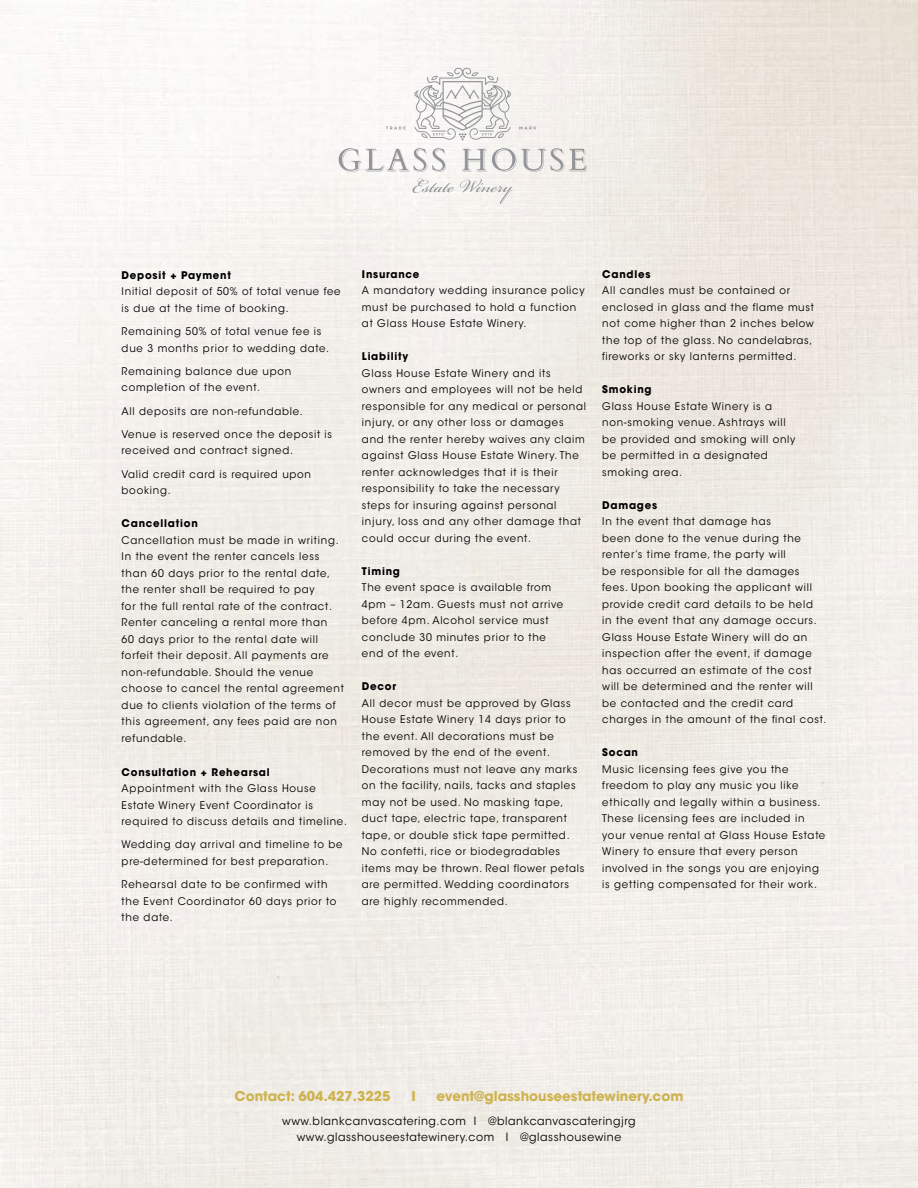
<style>
.page{position:relative;width:918px;height:1188px;background:#fff}
.page>*{position:absolute;margin:0;border:0;box-sizing:border-box;transform-origin:0 0}
.t1{font:700 13.5px "ITC Avant Garde Std";color:#ceb350}
.t2{font:11.4px/16.4px "ITC Avant Garde Std";letter-spacing:.05em;color:#000;text-align:center}
.t3{font:10.5px/16.5px "ITC Avant Garde Std";letter-spacing:.075em;color:#000}
.t4{font:700 10.5px "ITC Avant Garde Std";letter-spacing:.075em;color:#000}
</style>
<div class="page">
<svg style="left:339px;top:148px;width:107px;height:24px"></svg>
<svg style="left:462px;top:148px;width:125px;height:24px"></svg>
<svg style="left:414px;top:68px;width:97px;height:72px"></svg>
<svg style="left:412px;top:178px;width:42px;height:15px"></svg>
<svg style="left:460px;top:179px;width:53px;height:25px"></svg>
<svg style="left:386px;top:126px;width:20px;height:4px"></svg>
<svg style="left:519px;top:126px;width:17px;height:4px"></svg>
<p class="t4" style="left:122px;top:268px;width:111px">Deposit + Payment</p>
<p class="t3" style="left:122px;top:284px;width:220px">Initial deposit of 50% of total venue fee is due at the time of booking.</p>
<p class="t3" style="left:122px;top:323px;width:209px">Remaining 50% of total venue fee is due 3 months prior to wedding date.</p>
<p class="t3" style="left:122px;top:363px;width:171px">Remaining balance due upon completion of the event.</p>
<p class="t3" style="left:122px;top:403px;width:183px">All deposits are non-refundable.</p>
<p class="t3" style="left:122px;top:426px;width:212px">Venue is reserved once the deposit is received and contract signed.</p>
<p class="t3" style="left:122px;top:466px;width:191px">Valid credit card is required upon booking.</p>
<p class="t4" style="left:122px;top:517px;width:78px">Cancellation</p>
<p class="t3" style="left:122px;top:532px;width:224px">Cancellation must be made in writing.<br>In the event the renter cancels less than 60 days prior to the rental date, the renter shall be required to pay<br>for the full rental rate of the contract.<br>Renter canceling a rental more than<br>60 days prior to the rental date will forfeit their deposit. All payments are non-refundable. Should the venue choose to cancel the rental agreement due to clients violation of the terms of this agreement, any fees paid are non refundable.</p>
<p class="t4" style="left:122px;top:765px;width:150px">Consultation + Rehearsal</p>
<p class="t3" style="left:122px;top:780px;width:227px">Appointment with the Glass House<br>Estate Winery Event Coordinator is required to discuss details and timeline.</p>
<p class="t3" style="left:122px;top:837px;width:222px">Wedding day arrival and timeline to be pre-determined for best preparation.</p>
<p class="t3" style="left:122px;top:876px;width:216px">Rehearsal date to be confirmed with the Event Coordinator 60 days prior to the date.</p>
<p class="t4" style="left:362px;top:267px;width:59px">Insurance</p>
<p class="t3" style="left:362px;top:282px;width:224px">A mandatory wedding insurance policy must be purchased to hold a function at Glass House Estate Winery.</p>
<p class="t4" style="left:362px;top:349px;width:48px">Liability</p>
<p class="t3" style="left:362px;top:365px;width:226px">Glass House Estate Winery and its owners and employees will not be held responsible for any medical or personal injury, or any other loss or damages and the renter hereby waives any claim against Glass House Estate Winery. The renter acknowledges that it is their responsibility to take the necessary steps for insuring against personal injury, loss and any other damage that could occur during the event.</p>
<p class="t4" style="left:362px;top:564px;width:39px">Timing</p>
<p class="t3" style="left:362px;top:579px;width:203px">The event space is available from<br>4pm – 12am. Guests must not arrive before 4pm. Alcohol service must conclude 30 minutes prior to the end of the event.</p>
<p class="t4" style="left:362px;top:680px;width:36px">Decor</p>
<p class="t3" style="left:362px;top:695px;width:224px">All decor must be approved by Glass House Estate Winery 14 days prior to the event. All decorations must be removed by the end of the event.<br>Decorations must not leave any marks on the facility, nails, tacks and staples may not be used. No masking tape, duct tape, electric tape, transparent tape, or double stick tape permitted.<br>No confetti, rice or biodegradables items may be thrown. Real flower petals are permitted. Wedding coordinators are highly recommended.</p>
<p class="t4" style="left:602px;top:267px;width:50px">Candles</p>
<p class="t3" style="left:602px;top:282px;width:213px">All candles must be contained or enclosed in glass and the flame must not come higher than 2 inches below the top of the glass. No candelabras, fireworks or sky lanterns permitted.</p>
<p class="t4" style="left:602px;top:383px;width:51px">Smoking</p>
<p class="t3" style="left:602px;top:398px;width:195px">Glass House Estate Winery is a non-smoking venue. Ashtrays will be provided and smoking will only be permitted in a designated smoking area.</p>
<p class="t4" style="left:602px;top:498px;width:56px">Damages</p>
<p class="t3" style="left:602px;top:513px;width:226px">In the event that damage has<br>been done to the venue during the renter’s time frame, the party will<br>be responsible for all the damages fees. Upon booking the applicant will provide credit card details to be held<br>in the event that any damage occurs.<br>Glass House Estate Winery will do an inspection after the event, if damage has occurred an estimate of the cost will be determined and the renter will be contacted and the credit card charges in the amount of the final cost.</p>
<p class="t4" style="left:602px;top:746px;width:37px">Socan</p>
<p class="t3" style="left:602px;top:761px;width:225px">Music licensing fees give you the freedom to play any music you like ethically and legally within a business.<br>These licensing fees are included in your venue rental at Glass House Estate Winery to ensure that every person involved in the songs you are enjoying is getting compensated for their work.</p>
<p class="t1" style="left:235px;top:1087px;width:158px">Contact: 604.427.3225</p>
<p class="t1" style="left:411px;top:1087px;width:6px">I</p>
<p class="t1" style="left:437px;top:1087px;width:248px">event@glasshouseestatewinery.com</p>
<p class="t2" style="left:282px;top:1113px;width:355px">www.blankcanvascatering.com I @blankcanvascateringjrg www.glasshouseestatewinery.com I @glasshousewine</p>
</div>
